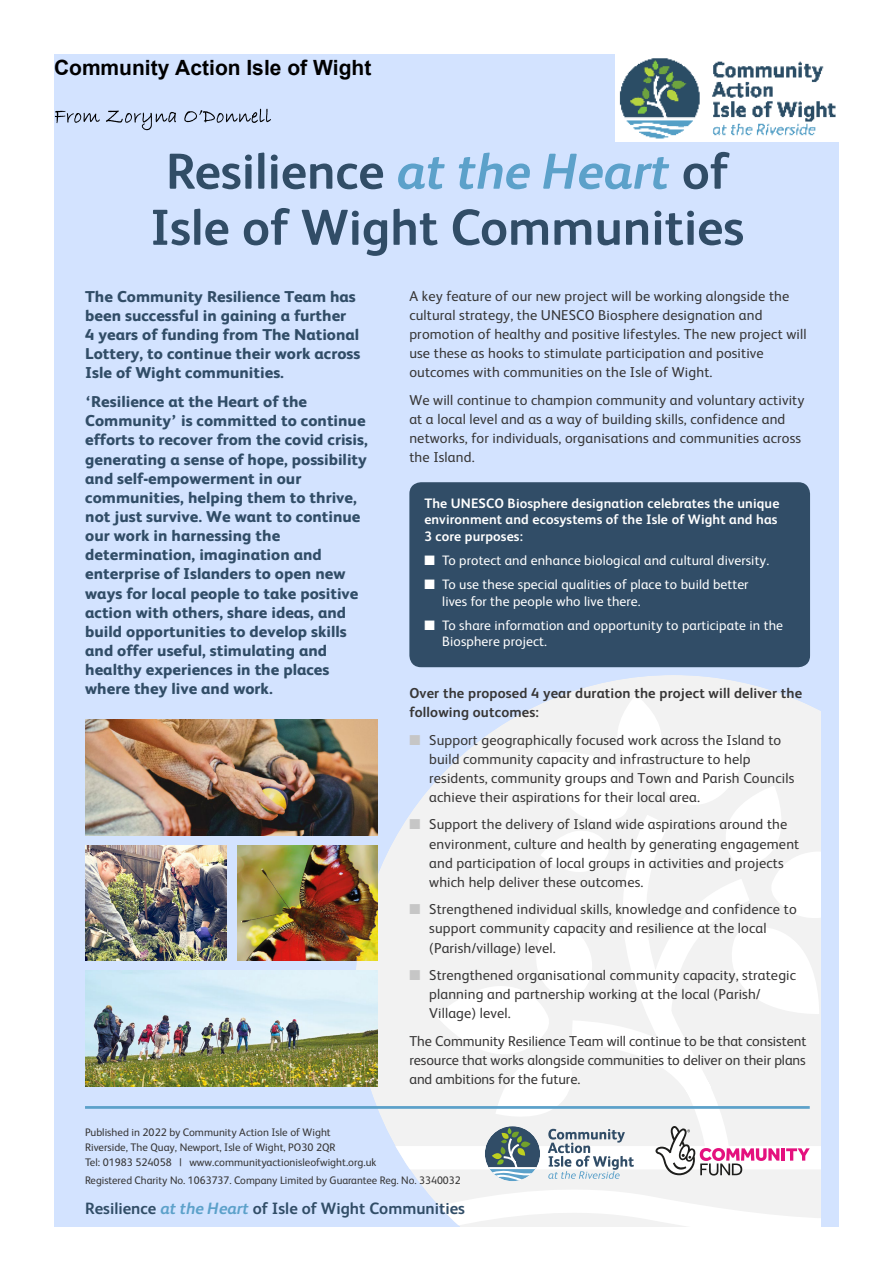
<style>
.page{position:relative;width:893px;height:1263px;background:#fff}
.page>*{position:absolute;margin:0;border:0;box-sizing:border-box;transform-origin:0 0}
.t1{font:700 50.55px/56.1px "FS Albert";color:#314d67;text-align:center}
.t2{font:700 21px "Arial";color:#000}
.t3{font:700 16.35px "FS Albert";color:#314d67}
.t4{font:800 15.75px/19.2px "FS Albert";color:#314d67}
.t5{font:14.4px/19.2px "FS Albert";letter-spacing:.01em;color:#373636}
.t6{font:700 14.4px/19.2px "FS Albert";letter-spacing:.01em;color:#373636}
.t7{font:13.65px/16.4px "FS Albert";letter-spacing:.01em;color:#fff}
.t8{font:700 13.65px/16.4px "FS Albert";letter-spacing:.01em;color:#fff}
.t9{font:10.95px/15px "FS Albert";color:#373636}
.s1{font-style:italic;color:#5ca1ca}
.s2{color:#c6c6c6}
</style>
<div class="page">
<div style="left:54px;top:54px;width:785px;height:1172px;background:#d3e3ff"></div>
<svg style="left:55px;top:111px;width:45px;height:12px"></svg>
<svg style="left:106px;top:110px;width:70px;height:20px"></svg>
<svg style="left:184px;top:109px;width:87px;height:14px"></svg>
<svg style="left:564px;top:675px;width:219px;height:20px;fill:#f2f2f2"></svg>
<div style="left:409px;top:482px;width:401px;height:185px;background:#314d67;border-radius:12px"></div>
<img style="left:86px;top:719px;width:269px;height:116px">
<img style="left:86px;top:845px;width:140px;height:115px">
<img style="left:237px;top:845px;width:118px;height:115px">
<hr style="left:85px;top:1106px;width:725px;height:3px;background:#5ca1ca">
<img style="left:86px;top:970px;width:269px;height:116px">
<svg style="left:355px;top:695px;width:465px;height:531px;background:#ecedef"></svg>
<img style="left:616px;top:54px;width:223px;height:88px">
<h2 class="t2" style="left:54px;top:60px;width:319px">Community Action Isle of Wight</h2>
<h1 class="t1" style="left:150px;top:143px;width:596px">Resilience <span class="s1">at the Heart</span> of<br>Isle of Wight Communities</h1>
<p class="t4" style="left:85px;top:287px;width:277px">The Community Resilience Team has been successful in gaining a further<br>4 years of funding from The National Lottery, to continue their work across Isle of Wight communities.</p>
<p class="t4" style="left:85px;top:392px;width:284px">‘Resilience at the Heart of the Community’ is committed to continue efforts to recover from the covid crisis, generating a sense of hope, possibility and self-empowerment in our communities, helping them to thrive, not just survive. We want to continue our work in harnessing the determination, imagination and enterprise of Islanders to open new ways for local people to take positive action with others, share ideas, and build opportunities to develop skills and offer useful, stimulating and healthy experiences in the places where they live and work.</p>
<p class="t5" style="left:409px;top:286px;width:399px">A key feature of our new project will be working alongside the cultural strategy, the UNESCO Biosphere designation and promotion of healthy and positive lifestyles. The new project will use these as hooks to stimulate participation and positive outcomes with communities on the Isle of Wight.</p>
<p class="t5" style="left:409px;top:390px;width:397px">We will continue to champion community and voluntary activity at a local level and as a way of building skills, confidence and networks, for individuals, organisations and communities across the Island.</p>
<p class="t8" style="left:424px;top:495px;width:357px">The UNESCO Biosphere designation celebrates the unique environment and ecosystems of the Isle of Wight and has<br>3 core purposes:</p>
<p class="t7" style="left:424px;top:552px;width:346px">■ To protect and enhance biological and cultural diversity.</p>
<p class="t7" style="left:442px;top:576px;width:308px;text-indent:-18px">■ To use these special qualities of place to build better lives for the people who live there.</p>
<p class="t7" style="left:442px;top:617px;width:342px;text-indent:-18px">■ To share information and opportunity to participate in the<br>Biosphere project.</p>
<p class="t6" style="left:409px;top:683px;width:394px">Over the proposed 4 year duration the project will deliver the following outcomes:</p>
<p class="t5" style="left:429px;top:730px;width:367px;text-indent:-20px"><span class="s2">■</span> Support geographically focused work across the Island to build community capacity and infrastructure to help residents, community groups and Town and Parish Councils achieve their aspirations for their local area.</p>
<p class="t5" style="left:429px;top:815px;width:372px;text-indent:-20px"><span class="s2">■</span> Support the delivery of Island wide aspirations around the environment, culture and health by generating engagement and participation of local groups in activities and projects which help deliver these outcomes.</p>
<p class="t5" style="left:429px;top:900px;width:369px;text-indent:-20px"><span class="s2">■</span> Strengthened individual skills, knowledge and confidence to support community capacity and resilience at the local (Parish/village) level.</p>
<p class="t5" style="left:429px;top:965px;width:368px;text-indent:-20px"><span class="s2">■</span> Strengthened organisational community capacity, strategic planning and partnership working at the local (Parish/<br>Village) level.</p>
<p class="t5" style="left:409px;top:1031px;width:398px;text-align:justify">The Community Resilience Team will continue to be that consistent resource that works alongside communities to deliver on their plans and ambitions for the future.</p>
<p class="t9" style="left:85px;top:1124px;width:293px">Published in 2022 by Community Action Isle of Wight<br>Riverside, The Quay, Newport, Isle of Wight, PO30 2QR<br>Tel: 01983 524058 | www.communityactionisleofwight.org.uk</p>
<p class="t9" style="left:85px;top:1173px;width:377px">Registered Charity No. 1063737. Company Limited by Guarantee Reg. No. 3340032</p>
<p class="t3" style="left:85px;top:1199px;width:381px">Resilience <span class="s1">at the Heart</span> of Isle of Wight Communities</p>
</div>
